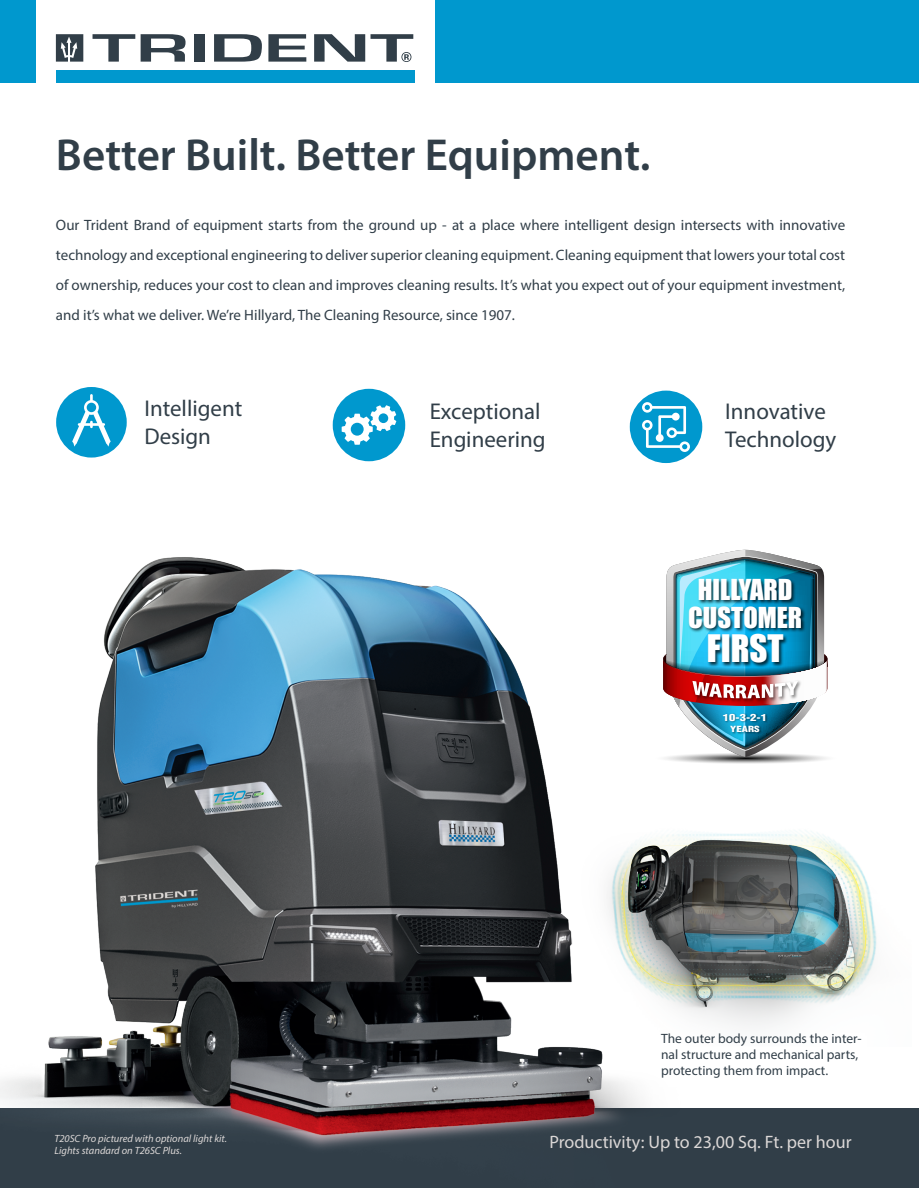
<style>
.page{position:relative;width:919px;height:1188px;background:#fff}
.page>*{position:absolute;margin:0;border:0;box-sizing:border-box;transform-origin:0 0}
.t1{font:600 45px "Myriad Pro";color:#313e48}
.t2{font:34.8px "Impact";color:#fff}
.t3{font:26.55px/27.6px "Impact";color:#fff;text-align:center}
.t4{font:22.95px "Myriad Pro";color:#313e48}
.t5{font:18px "Myriad Pro";color:#dcd8d7}
.t6{font:15px/30px "Myriad Pro";color:#313e48;text-align:justify}
.t7{font:13.5px/16.2px "Myriad Pro";color:#313e48}
.t8{font:italic 10.5px "Myriad Pro";color:#dcd8d7}
.t9{font:900 condensed 9.6px "Helvetica";color:#fff;scale:1.33 1}
.t10{font:900 condensed 8.25px "Helvetica";color:#fff;scale:1.33 1}
</style>
<div class="page">
<div style="left:0;top:1109px;width:918px;height:79px;background:#313e48"></div>
<div style="left:0;top:0;width:918px;height:83px;background:#0098ce"></div>
<div style="left:36px;top:0;width:398px;height:130px;background:#fff"></div>
<svg style="left:92px;top:34px;width:43px;height:28px"></svg>
<svg style="left:141px;top:34px;width:44px;height:28px"></svg>
<div style="left:194px;top:34px;width:10px;height:28px;background:#313e48"></div>
<svg style="left:214px;top:34px;width:48px;height:28px"></svg>
<svg style="left:268px;top:34px;width:38px;height:28px"></svg>
<svg style="left:314px;top:34px;width:99px;height:28px"></svg>
<div style="left:56px;top:71px;width:358px;height:12px;background:#0098ce"></div>
<svg style="left:56px;top:34px;width:27px;height:28px"></svg>
<div style="left:56px;top:387px;width:71px;height:71px;background:#0098ce;border-radius:50%"></div>
<svg style="left:72px;top:394px;width:39px;height:53px"></svg>
<div style="left:629px;top:391px;width:73px;height:72px;background:#0098ce;border-radius:50%"></div>
<svg style="left:642px;top:402px;width:48px;height:50px"></svg>
<div style="left:333px;top:389px;width:72px;height:72px;background:#0098ce;border-radius:50%"></div>
<svg style="left:341px;top:405px;width:55px;height:40px"></svg>
<svg style="left:780px;top:556px;width:48px;height:207px"></svg>
<img style="left:780px;top:574px;width:43px;height:128px">
<img style="left:0;top:453px;width:780px;height:696px">
<img style="left:579px;top:782px;width:298px;height:265px">
<p class="t1" style="left:56px;top:127px;width:596px">Better Built. Better Equipment.</p>
<p class="t6" style="left:56px;top:209px;width:790px">Our Trident Brand of equipment starts from the ground up - at a place where intelligent design intersects with innovative technology and exceptional engineering to deliver superior cleaning equipment. Cleaning equipment that lowers your total cost of ownership, reduces your cost to clean and improves cleaning results. It’s what you expect out of your equipment investment, and it’s what we deliver. We’re Hillyard, The Cleaning Resource, since 1907.</p>
<p class="t4" style="left:144px;top:394px;width:99px">Intelligent</p>
<p class="t4" style="left:144px;top:422px;width:68px">Design</p>
<p class="t8" style="left:54px;top:1132px;width:174px">T20SC Pro pictured with optional light kit.</p>
<p class="t8" style="left:54px;top:1144px;width:129px">Lights standard on T26SC Plus.</p>
<p class="t4" style="left:429px;top:397px;width:112px">Exceptional</p>
<p class="t4" style="left:429px;top:425px;width:118px">Engineering</p>
<p class="t4" style="left:725px;top:398px;width:102px">Innovative</p>
<p class="t4" style="left:725px;top:426px;width:112px">Technology</p>
<p class="t3" style="left:688px;top:575px;width:115px">HILLYARD<br>CUSTOMER</p>
<p class="t2" style="left:706px;top:622px;width:78px">FIRST</p>
<p class="t9" style="left:722px;top:711px;width:35px">10-3-2-1</p>
<p class="t10" style="left:730px;top:724px;width:24px">YEARS</p>
<p class="t7" style="left:661px;top:1030px;width:202px">The outer body surrounds the inter&shy;nal structure and mechanical parts, protecting them from impact.</p>
<p class="t5" style="left:549px;top:1131px;width:303px">Productivity: Up to 23,00 Sq. Ft. per hour</p>
</div>
